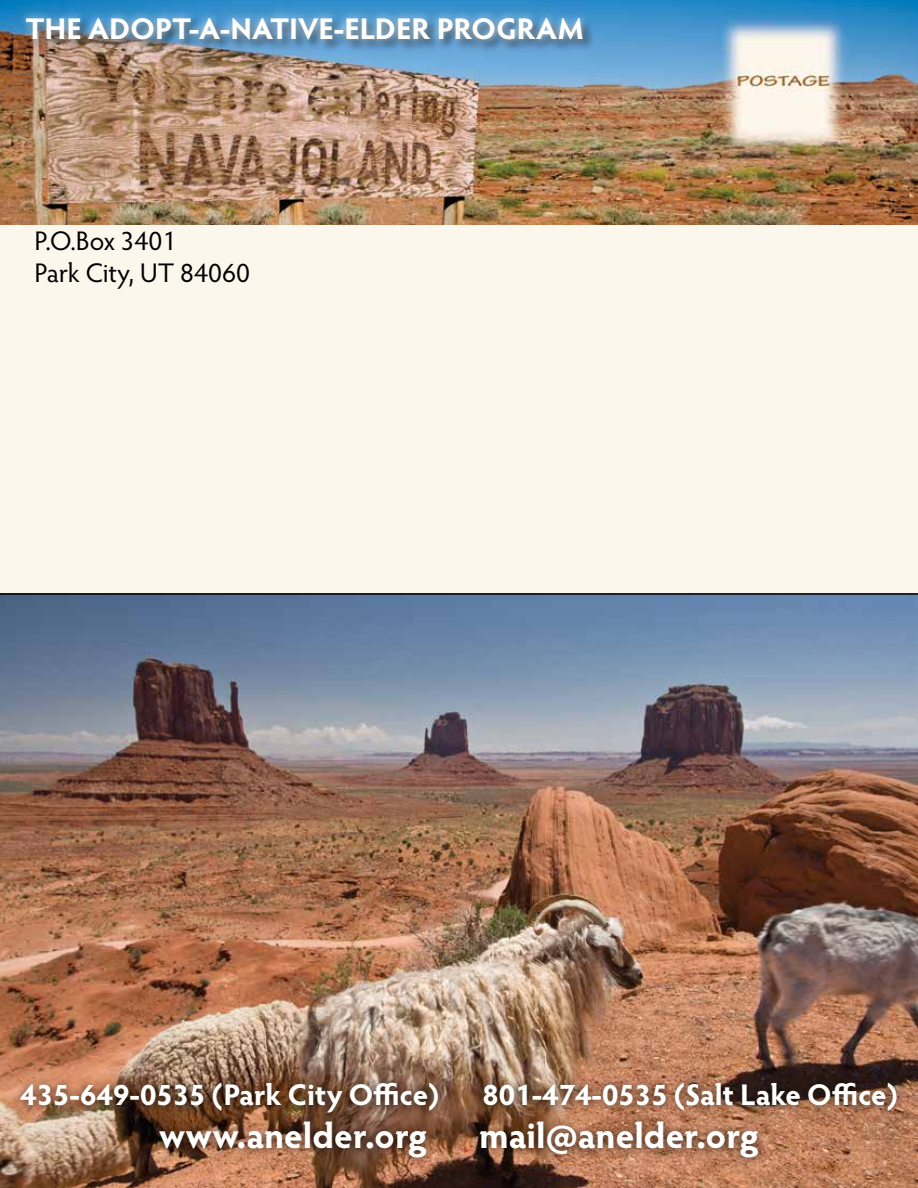
<style>
.page{position:relative;width:918px;height:1188px;background:#fff}
.page>*{position:absolute;margin:0;border:0;box-sizing:border-box;transform-origin:0 0}
.t1{font:700 36px "Hypatia Sans Pro";color:#fffffe}
.t2{font:700 30px "Hypatia Sans Pro";color:#fffffe}
.t3{font:27px/32.4px "Hypatia Sans Pro";color:#000}
</style>
<div class="page">
<div style="left:0;top:225px;width:918px;height:368px;background:#fcf7ed"></div>
<img style="left:0;top:595px;width:918px;height:593px">
<img style="left:0;top:0;width:918px;height:225px">
<hr style="left:0;top:593px;width:918px;height:2px;background:#000">
<div style="left:23px;top:15px;width:572px;height:37px;background:#000;opacity:.75"></div>
<div style="left:18px;top:9px;width:574px;height:40px;background:#fff;opacity:.75"></div>
<div style="left:12px;top:1074px;width:893px;height:94px;background:#000;opacity:.75"></div>
<p class="t2" style="left:25px;top:7px;width:560px">THE ADOPT-A-NATIVE-ELDER PROGRAM</p>
<p class="t3" style="left:34px;top:224px;width:217px">P.O.Box 3401<br>Park City, UT 84060</p>
<p class="t2" style="left:20px;top:1074px;width:420px">435-649-0535 (Park City Office)</p>
<p class="t2" style="left:482px;top:1074px;width:417px">801-474-0535 (Salt Lake Office)</p>
<p class="t1" style="left:159px;top:1111px;width:270px">www.anelder.org</p>
<p class="t1" style="left:479px;top:1111px;width:281px">mail@anelder.org</p>
</div>
